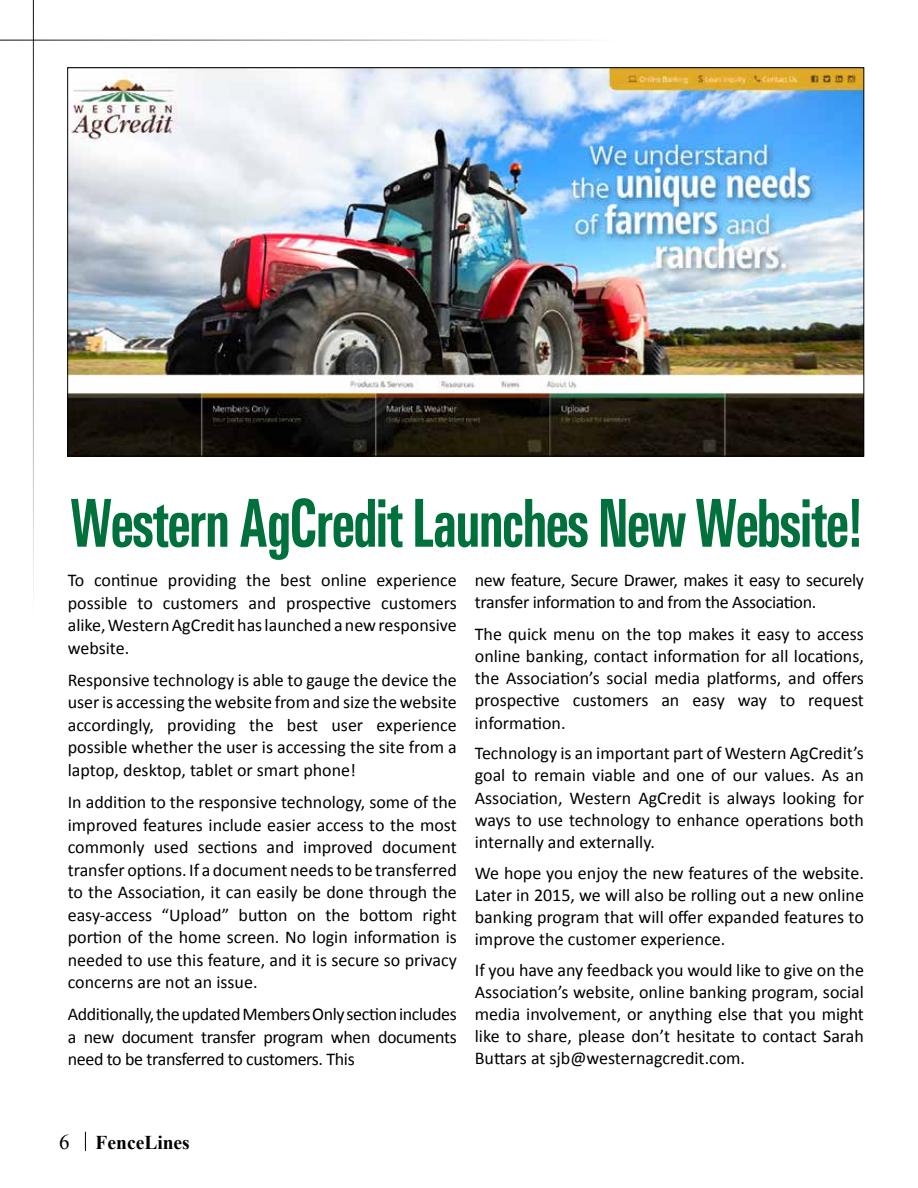
<style>
.page{position:relative;width:918px;height:1188px;background:#fff}
.page>*{position:absolute;margin:0;border:0;box-sizing:border-box;transform-origin:0 0}
.t1{font:700 condensed 69.3px "Univers";letter-spacing:-.04em;color:#00703c;scale:.8 1}
.t2{font:700 19.5px "Times New Roman";color:#000}
.t3{font:18px/22.5px "Calibri";color:#000;text-align:justify}
.t4{font:18px/22px "Calibri";letter-spacing:-.02em;color:#000}
.s1{font-weight:400;font-size:21px}
</style>
<div class="page">
<svg style="left:85px;top:1132px;width:1px;height:19px"></svg>
<hr style="left:0;top:40px;width:618px;height:1px;background:#000">
<hr style="left:33px;top:0;width:1px;height:618px;background:#000">
<img style="left:69px;top:70px;width:793px;height:384px">
<h1 class="t1" style="left:70px;top:481px;width:994px">Western AgCredit Launches New Website!</h1>
<p class="t3" style="left:68px;top:569px;width:391px">To continue providing the best online experience possible to customers and prospective customers alike, Western AgCredit has launched a new responsive website.</p>
<p class="t3" style="left:68px;top:669px;width:391px">Responsive technology is able to gauge the device the user is accessing the website from and size the website accordingly, providing the best user experience possible whether the user is accessing the site from a laptop, desktop, tablet or smart phone!</p>
<p class="t3" style="left:68px;top:791px;width:391px">In addition to the responsive technology, some of the improved features include easier access to the most commonly used sections and improved document transfer options. If a document needs to be transferred to the Association, it can easily be done through the easy-access “Upload” button on the bottom right portion of the home screen. No login information is needed to use this feature, and it is secure so privacy concerns are not an issue.</p>
<p class="t3" style="left:68px;top:1003px;width:391px">Additionally, the updated Members Only section includes a new document transfer program when documents need to be transferred to customers. This</p>
<p class="t4" style="left:475px;top:569px;width:391px">new feature, Secure Drawer, makes it easy to securely transfer information to and from the Association.</p>
<p class="t3" style="left:475px;top:623px;width:391px;line-height:22px">The quick menu on the top makes it easy to access online banking, contact information for all locations, the Association’s social media platforms, and offers prospective customers an easy way to request information.</p>
<p class="t3" style="left:475px;top:742px;width:391px;line-height:22px">Technology is an important part of Western AgCredit’s goal to remain viable and one of our values. As an Association, Western AgCredit is always looking for ways to use technology to enhance operations both internally and externally.</p>
<p class="t3" style="left:475px;top:862px;width:391px;line-height:22px">We hope you enjoy the new features of the website.<br>Later in 2015, we will also be rolling out a new online banking program that will offer expanded features to improve the customer experience.</p>
<p class="t3" style="left:475px;top:959px;width:391px;line-height:22px">If you have any feedback you would like to give on the Association’s website, online banking program, social media involvement, or anything else that you might like to share, please don’t hesitate to contact Sarah Buttars at sjb@westernagcredit.com.</p>
<p class="t2" style="left:59px;top:1129px;width:132px"><span class="s1">6</span> FenceLines</p>
</div>
